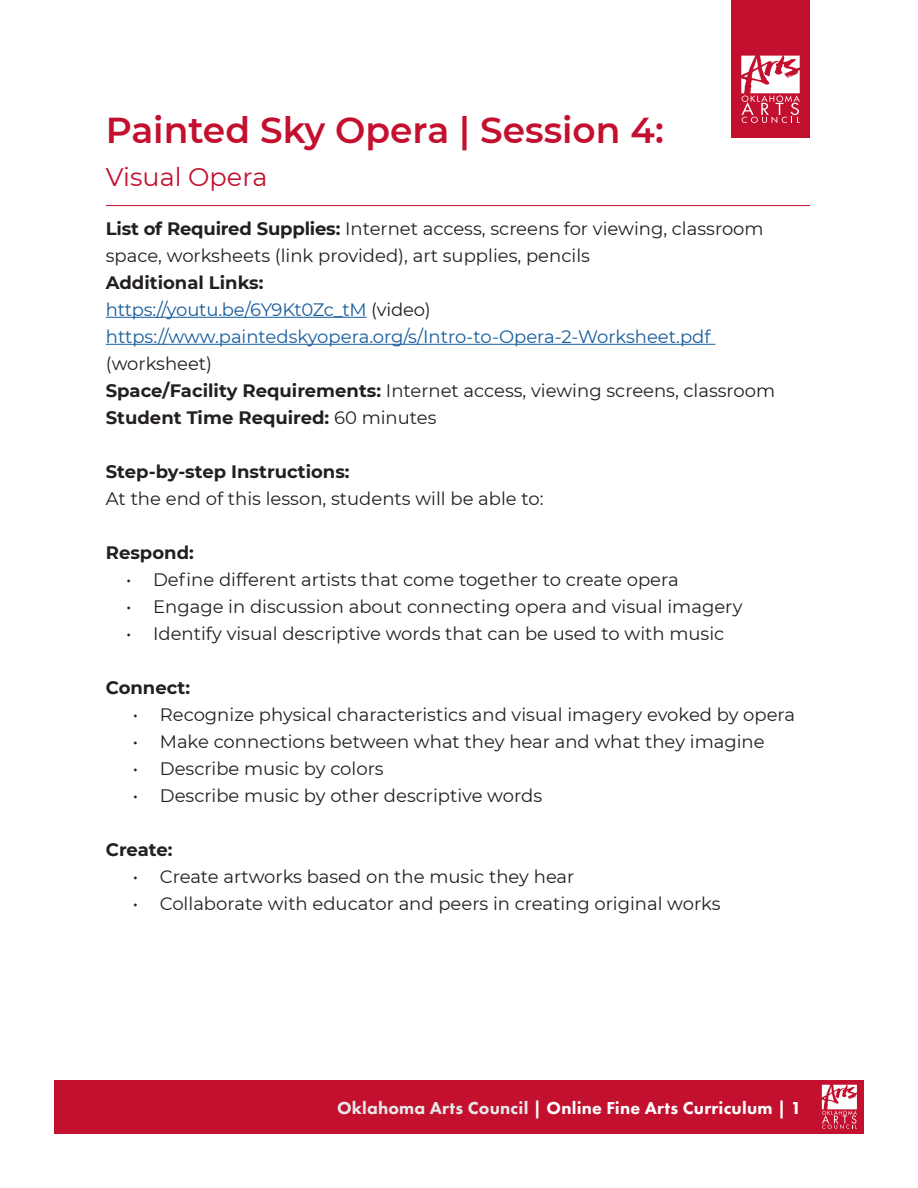
<style>
.page{position:relative;width:918px;height:1188px;background:#fff}
.page>*{position:absolute;margin:0;border:0;box-sizing:border-box;transform-origin:0 0}
.activities{font:600 36px "Montserrat";color:#c3102f}
.activities-2{font:25.5px "Montserrat";color:#c3102f}
.activities-3{font:18px/27px "Montserrat";color:#231f20}
.activities-4{font:18px/27px "Montserrat";letter-spacing:-.01em;color:#175d9e}
.activities-5{font:700 18px "Montserrat";color:#231f20}
.t1{font:800 18px "Futura PT";letter-spacing:.01em;color:#fff}
.s1{font-weight:700}
.s2{color:#231f20}
.s3{font-weight:400}
.s4{color:#e6e7e9}
</style>
<div class="page">
<div style="left:54px;top:1080px;width:810px;height:54px;background:#c3102f"></div>
<svg style="left:822px;top:1085px;width:35px;height:44px"></svg>
<hr style="left:106px;top:317px;width:261px;height:1px;background:#175d9e">
<hr style="left:106px;top:344px;width:609px;height:1px;background:#175d9e">
<hr style="left:106px;top:205px;width:704px;height:1px;background:#c3102f">
<div style="left:731px;top:0;width:79px;height:138px;background:#c3102f"></div>
<svg style="left:741px;top:56px;width:59px;height:67px"></svg>
<p class="activities" style="left:106px;top:105px;width:560px">Painted Sky Opera | Session 4:</p>
<p class="activities-2" style="left:106px;top:160px;width:163px">Visual Opera</p>
<p class="activities-3" style="left:106px;top:214px;width:659px"><span class="s1">List of Required Supplies:</span> Internet access, screens for viewing, classroom space, worksheets (link provided), art supplies, pencils</p>
<p class="activities-5" style="left:106px;top:270px;width:159px">Additional Links:</p>
<p class="activities-4" style="left:106px;top:295px;width:326px">https://youtu.be/6Y9Kt0Zc_tM <span class="s2">(video)</span></p>
<p class="activities-4" style="left:106px;top:322px;width:606px">https://www.paintedskyopera.org/s/Intro-to-Opera-2-Worksheet.pdf <span class="s2">(worksheet)</span></p>
<p class="activities-3" style="left:106px;top:376px;width:671px"><span class="s1">Space/Facility Requirements:</span> Internet access, viewing screens, classroom</p>
<p class="activities-5" style="left:106px;top:405px;width:332px">Student Time Required: <span class="s3">60 minutes</span></p>
<p class="activities-5" style="left:106px;top:459px;width:245px">Step-by-step Instructions:</p>
<p class="activities-3" style="left:106px;top:484px;width:439px">At the end of this lesson, students will be able to:</p>
<p class="activities-5" style="left:106px;top:540px;width:90px">Respond:</p>
<p class="activities-3" style="left:126px;top:565px;width:554px">• Define different artists that come together to create opera</p>
<p class="activities-3" style="left:126px;top:592px;width:618px">• Engage in discussion about connecting opera and visual imagery</p>
<p class="activities-3" style="left:126px;top:619px;width:600px">• Identify visual descriptive words that can be used to with music</p>
<p class="activities-5" style="left:106px;top:675px;width:86px">Connect:</p>
<p class="activities-3" style="left:133px;top:700px;width:664px">• Recognize physical characteristics and visual imagery evoked by opera</p>
<p class="activities-3" style="left:133px;top:727px;width:633px">• Make connections between what they hear and what they imagine</p>
<p class="activities-3" style="left:133px;top:754px;width:252px">• Describe music by colors</p>
<p class="activities-3" style="left:133px;top:781px;width:411px">• Describe music by other descriptive words</p>
<p class="activities-5" style="left:106px;top:837px;width:68px">Create:</p>
<p class="activities-3" style="left:133px;top:862px;width:443px">• Create artworks based on the music they hear</p>
<p class="activities-3" style="left:133px;top:889px;width:589px">• Collaborate with educator and peers in creating original works</p>
<p class="t1" style="left:337px;top:1097px;width:466px"><span class="s4">Oklahoma Arts Council</span> | Online Fine Arts Curriculum | 1</p>
</div>
